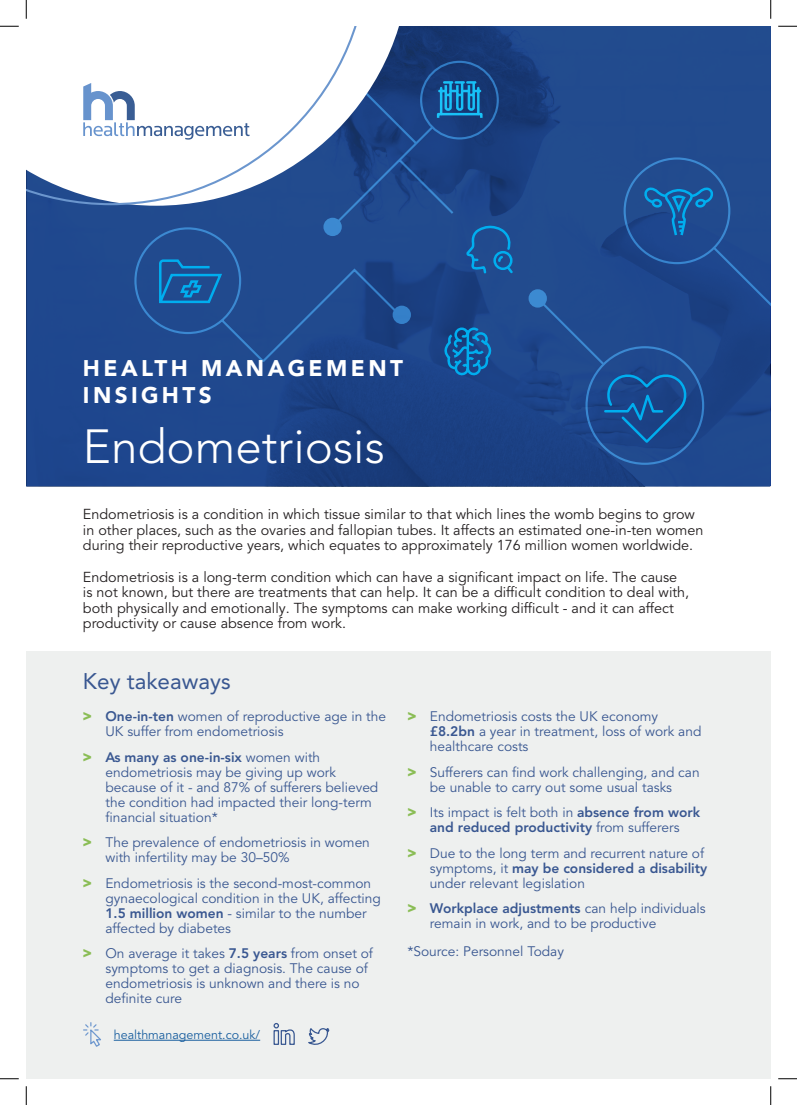
<style>
.page{position:relative;width:797px;height:1105px;background:#fff}
.page>*{position:absolute;margin:0;border:0;box-sizing:border-box;transform-origin:0 0}
.Front_Page_Title{font:300 47.5px "Avenir LT Pro";color:#fff}
.Health_Matters{font:900 22.5px/27px "Avenir LT Pro";letter-spacing:.15em;color:#fff}
.Sub-Heading{font:22.5px "Avenir LT Pro";color:#395791}
.Overview{font:14.38px/15.6px "Avenir LT Pro";color:#231f20}
.Text{font:13.75px/15px "Avenir LT Pro";color:#395791}
.t1{font:800 13.75px/15px "Avenir LT Pro";color:#395791;text-align:center}
.Text-2{font:12.5px "Avenir LT Pro";color:#175d9e}
.s1{font-family:"Arial";font-weight:900;color:#8abd55}
.s2{font-weight:800}
.s3{font-weight:400}
</style>
<div class="page">
<div style="left:26px;top:651px;width:744px;height:428px;background:#eef0ef"></div>
<svg style="left:273px;top:1023px;width:22px;height:22px"></svg>
<svg style="left:308px;top:1028px;width:22px;height:17px"></svg>
<hr style="left:114px;top:1040px;width:146px;height:1px;background:#175d9e">
<svg style="left:83px;top:1022px;width:18px;height:25px"></svg>
<div style="left:27px;top:26px;width:743px;height:461px;background:linear-gradient(to right,#1c4388,#1c4283)"></div>
<svg style="left:410px;top:26px;width:321px;height:34px;background:#1e4485"></svg>
<svg style="left:133px;top:60px;width:637px;height:406px;background:#1e468a"></svg>
<div style="left:529px;top:290px;width:17px;height:17px;background:#3c8ad1;border-radius:50%"></div>
<div style="left:528px;top:289px;width:19px;height:19px;border:2px solid #1e5895;border-radius:50%"></div>
<hr style="left:440px;top:88px;width:2px;height:26px;background:#00aeef">
<hr style="left:477px;top:88px;width:2px;height:26px;background:#00aeef">
<svg style="left:439px;top:80px;width:41px;height:32px"></svg>
<div style="left:437px;top:113px;width:45px;height:6px;border:2px solid #00aeef"></div>
<svg style="left:370px;top:26px;width:40px;height:180px;background:#3c5c94"></svg>
<svg style="left:26px;top:26px;width:344px;height:180px"></svg>
<svg style="left:83px;top:83px;width:166px;height:57px"></svg>
<svg style="left:465px;top:223px;width:50px;height:52px;background:#1c579a"></svg>
<div style="left:493px;top:251px;width:19px;height:19px;border:2px solid #00aeef;border-radius:50%"></div>
<svg style="left:157px;top:258px;width:67px;height:46px;background:#1862a6"></svg>
<svg style="left:441px;top:326px;width:53px;height:52px;background:#145ea1"></svg>
<svg style="left:534px;top:185px;width:181px;height:260px;background:#1e4c90"></svg>
<svg style="left:0;top:25px;width:19px;height:2px"></svg>
<svg style="left:778px;top:25px;width:19px;height:2px"></svg>
<svg style="left:0;top:1078px;width:19px;height:1px"></svg>
<svg style="left:778px;top:1078px;width:19px;height:1px"></svg>
<svg style="left:25px;top:0;width:2px;height:19px"></svg>
<svg style="left:25px;top:1086px;width:2px;height:19px"></svg>
<svg style="left:770px;top:0;width:1px;height:19px"></svg>
<svg style="left:770px;top:1086px;width:1px;height:19px"></svg>
<p class="Health_Matters" style="left:83px;top:355px;width:321px">HEALTH MANAGEMENT<br>INSIGHTS</p>
<p class="Front_Page_Title" style="left:83px;top:419px;width:303px">Endometriosis</p>
<p class="Overview" style="left:83px;top:507px;width:622px">Endometriosis is a condition in which tissue similar to that which lines the womb begins to grow in other places, such as the ovaries and fallopian tubes. It affects an estimated one-in-ten women during their reproductive years, which equates to approximately 176 million women worldwide.</p>
<p class="Overview" style="left:83px;top:569px;width:607px">Endometriosis is a long-term condition which can have a significant impact on life. The cause is not known, but there are treatments that can help. It can be a difficult condition to deal with, both physically and emotionally. The symptoms can make working difficult - and it can affect productivity or cause absence from work.</p>
<p class="Sub-Heading" style="left:83px;top:667px;width:149px">Key takeaways</p>
<p class="Text" style="left:105px;top:709px;width:282px;text-indent:-22px"><span class="s1">&gt;</span> <span class="s2">One-in-ten</span> women of reproductive age in the<br>UK suffer from endometriosis</p>
<p class="Text" style="left:105px;top:749px;width:274px;text-indent:-22px"><span class="s1">&gt;</span> <span class="s2">As many as one-in-six</span> women with endometriosis may be giving up work because of it - and 87% of sufferers believed the condition had impacted their long-term financial situation*</p>
<p class="Text" style="left:105px;top:835px;width:266px;text-indent:-22px"><span class="s1">&gt;</span> The prevalence of endometriosis in women with infertility may be 30–50%</p>
<p class="Text" style="left:105px;top:876px;width:277px;text-indent:-22px"><span class="s1">&gt;</span> Endometriosis is the second-most-common gynaecological condition in the UK, affecting <span class="s2">1.5 million women</span> - similar to the number affected by diabetes</p>
<p class="Text" style="left:105px;top:946px;width:269px;text-indent:-22px"><span class="s1">&gt;</span> On average it takes <span class="s2">7.5 years</span> from onset of symptoms to get a diagnosis. The cause of endometriosis is unknown and there is no definite cure</p>
<p class="Text-2" style="left:114px;top:1027px;width:148px">healthmanagement.co.uk/</p>
<p class="Text" style="left:430px;top:709px;width:273px;text-indent:-22px"><span class="s1">&gt;</span> Endometriosis costs the UK economy <span class="s2">£8.2bn</span> a year in treatment, loss of work and healthcare costs</p>
<p class="Text" style="left:407px;top:764px;width:294px;text-align:center"><span class="s1">&gt;</span> Sufferers can find work challenging, and can be unable to carry out some usual tasks</p>
<p class="t1" style="left:407px;top:805px;width:294px"><span class="s1">&gt;</span> <span class="s3">Its impact is felt both in</span> absence from work and reduced productivity <span class="s3">from sufferers</span></p>
<p class="Text" style="left:430px;top:846px;width:279px;text-indent:-22px"><span class="s1">&gt;</span> Due to the long term and recurrent nature of symptoms, it <span class="s2">may be considered a disability </span>under relevant legislation</p>
<p class="Text" style="left:430px;top:901px;width:277px;text-indent:-22px"><span class="s1">&gt;</span> <span class="s2">Workplace adjustments</span> can help individuals remain in work, and to be productive</p>
<p class="Text" style="left:407px;top:943px;width:158px">*Source: Personnel Today</p>
</div>
